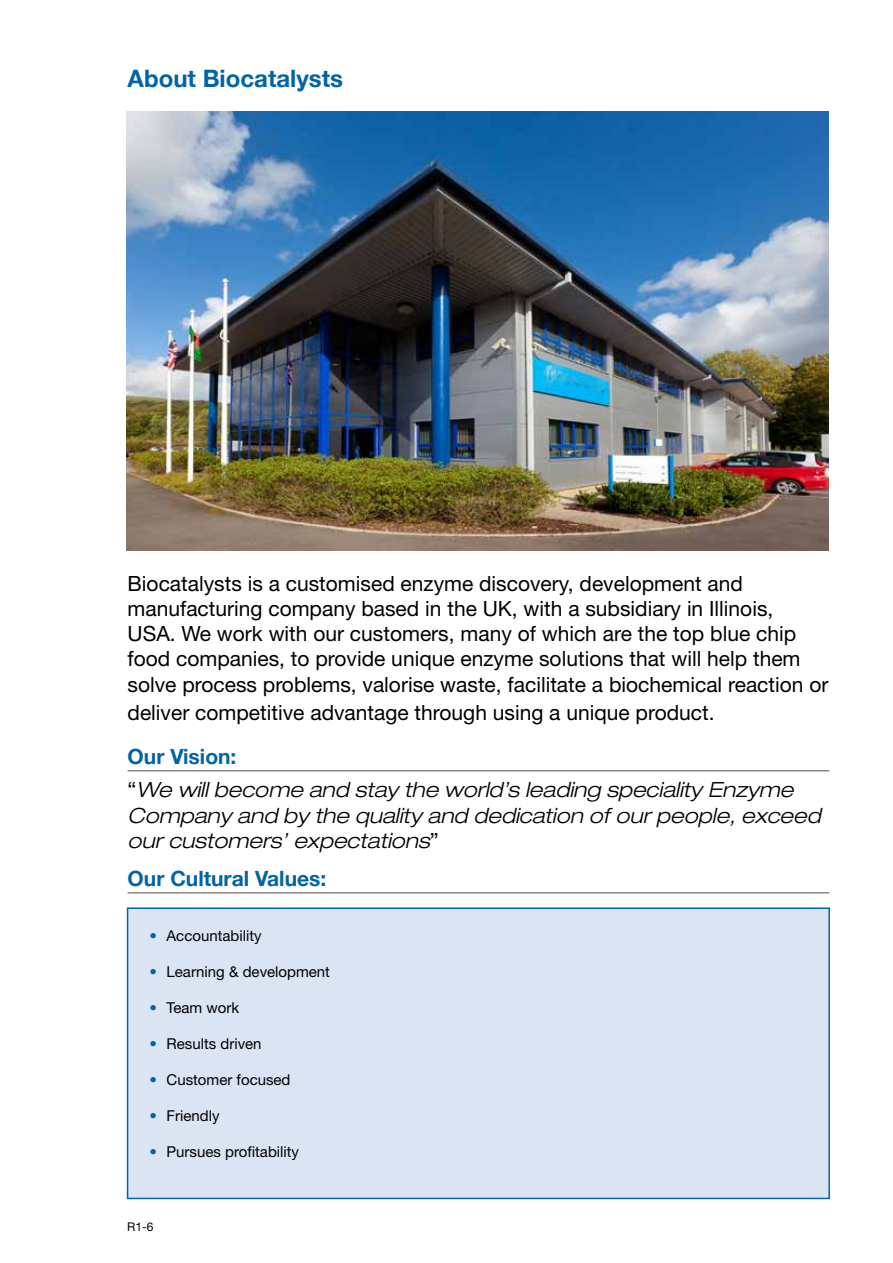
<style>
.page{position:relative;width:893px;height:1263px;background:#fff}
.page>*{position:absolute;margin:0;border:0;box-sizing:border-box;transform-origin:0 0}
.t1{font:700 24px "Helvetica Neue";color:#0064a7}
.t2{font:21px/25.2px "Helvetica Neue LT Std";color:#000}
.t3{font:italic 300 expanded 21px/25.2px "Helvetica Neue LT Pro";color:#000}
.t4{font:700 21px "Helvetica Neue";color:#0064a7}
.t5{font:15px "Helvetica Neue LT Std";color:#000}
.t6{font:12px "Helvetica Neue LT Std";color:#000}
.s1{font-family:"Helvetica Neue LT Std";font-weight:400;font-style:normal;font-stretch:normal}
.s2{color:#0064a7}
</style>
<div class="page">
<hr style="left:128px;top:770px;width:701px;height:1px;background:#878787">
<hr style="left:128px;top:892px;width:701px;height:1px;background:#878787">
<div style="left:128px;top:908px;width:701px;height:290px;background:#dbe4f3"></div>
<div style="left:127px;top:907px;width:703px;height:292px;border:2px solid #0064a7"></div>
<img style="left:127px;top:112px;width:702px;height:439px">
<p class="t1" style="left:128px;top:64px;width:217px">About Biocatalysts</p>
<p class="t2" style="left:128px;top:570px;width:702px">Biocatalysts is a customised enzyme discovery, development and manufacturing company based in the UK, with a subsidiary in Illinois,<br>USA. We work with our customers, many of which are the top blue chip food companies, to provide unique enzyme solutions that will help them solve process problems, valorise waste, facilitate a biochemical reaction or</p>
<p class="t2" style="left:128px;top:700px;width:589px">deliver competitive advantage through using a unique product.</p>
<p class="t4" style="left:128px;top:743px;width:110px">Our Vision:</p>
<p class="t3" style="left:128px;top:778px;width:695px"><span class="s1">“</span>We will become and stay the world’s leading speciality Enzyme<br>Company and by the quality and dedication of our people, exceed our customers’ expectations<span class="s1">”</span></p>
<p class="t4" style="left:128px;top:865px;width:200px">Our Cultural Values:</p>
<p class="t5" style="left:150px;top:927px;width:114px"><span class="s2">•</span> Accountability</p>
<p class="t5" style="left:150px;top:963px;width:182px"><span class="s2">•</span> Learning &amp; development</p>
<p class="t5" style="left:150px;top:999px;width:91px"><span class="s2">•</span> Team work</p>
<p class="t5" style="left:150px;top:1035px;width:114px"><span class="s2">•</span> Results driven</p>
<p class="t5" style="left:150px;top:1071px;width:142px"><span class="s2">•</span> Customer focused</p>
<p class="t5" style="left:150px;top:1107px;width:72px"><span class="s2">•</span> Friendly</p>
<p class="t5" style="left:150px;top:1143px;width:151px"><span class="s2">•</span> Pursues profitability</p>
<p class="t6" style="left:127px;top:1219px;width:28px">R1-6</p>
</div>
